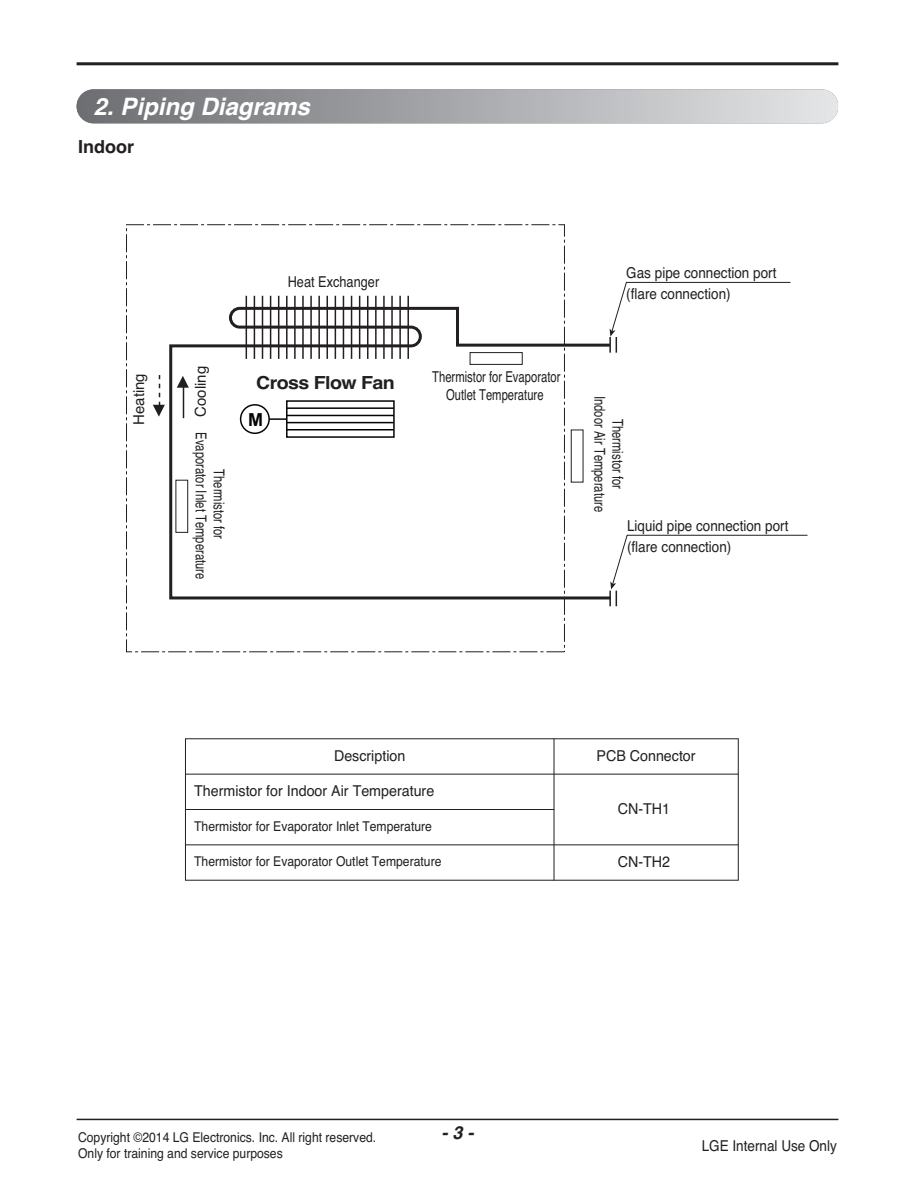
<style>
.page{position:relative;width:915px;height:1191px;background:#fff}
.page>*{position:absolute;margin:0;border:0;box-sizing:border-box;transform-origin:0 0}
.t1{font:italic 700 24px "Helvetica";color:#fff}
.t2{font:700 18px "Helvetica";letter-spacing:-.03em;color:#231f20;scale:1.09 1}
.t3{font:700 18px "Helvetica";letter-spacing:-.03em;color:#231f20}
.t4{font:italic 700 18px "Helvetica";color:#231f20}
.t5{font:700 18px "Arial";color:#050504}
.t6{font:15px/18px "Helvetica";color:#231f20;text-align:center;scale:.75 1}
.t7{font:15px/21px "Helvetica";color:#231f20;scale:.9 1}
.t8{font:15px "Helvetica";color:#231f20;scale:.95 1}
.t9{font:15px "Helvetica";color:#231f20}
.t10{font:15px "Helvetica";color:#231f20;scale:.85 1}
.t11{font:13.5px "Helvetica";color:#231f20;scale:.9 1}
</style>
<div class="page">
<hr style="left:77px;top:62px;width:761px;height:3px;background:#231f20">
<hr style="left:77px;top:1118px;width:761px;height:2px;background:#231f20">
<div style="left:77px;top:89px;width:761px;height:34px;background:linear-gradient(to right,#6b6d71,#e4e5e7);border-radius:17px"></div>
<svg style="left:169px;top:305px;width:440px;height:296px"></svg>
<hr style="left:245px;top:296px;width:2px;height:63px;background:#231f20">
<hr style="left:253px;top:296px;width:2px;height:63px;background:#231f20">
<hr style="left:262px;top:296px;width:1px;height:63px;background:#231f20">
<hr style="left:270px;top:296px;width:1px;height:63px;background:#231f20">
<hr style="left:278px;top:296px;width:1px;height:63px;background:#231f20">
<hr style="left:286px;top:296px;width:1px;height:63px;background:#231f20">
<hr style="left:294px;top:296px;width:1px;height:63px;background:#231f20">
<hr style="left:302px;top:296px;width:1px;height:63px;background:#231f20">
<hr style="left:310px;top:296px;width:2px;height:63px;background:#231f20">
<hr style="left:318px;top:296px;width:2px;height:63px;background:#231f20">
<hr style="left:326px;top:296px;width:2px;height:63px;background:#231f20">
<hr style="left:334px;top:296px;width:2px;height:63px;background:#231f20">
<hr style="left:342px;top:296px;width:2px;height:63px;background:#231f20">
<hr style="left:350px;top:296px;width:2px;height:63px;background:#231f20">
<hr style="left:359px;top:296px;width:1px;height:63px;background:#231f20">
<hr style="left:367px;top:296px;width:1px;height:63px;background:#231f20">
<hr style="left:375px;top:296px;width:1px;height:63px;background:#231f20">
<hr style="left:383px;top:296px;width:1px;height:63px;background:#231f20">
<hr style="left:391px;top:296px;width:1px;height:63px;background:#231f20">
<hr style="left:399px;top:296px;width:2px;height:63px;background:#231f20">
<hr style="left:407px;top:296px;width:2px;height:63px;background:#231f20">
<svg style="left:609px;top:282px;width:181px;height:71px"></svg>
<svg style="left:609px;top:534px;width:199px;height:72px"></svg>
<svg style="left:177px;top:376px;width:12px;height:12px"></svg>
<hr style="left:183px;top:387px;width:1px;height:31px;background:#231f20">
<svg style="left:153px;top:375px;width:12px;height:42px"></svg>
<div style="left:470px;top:352px;width:52px;height:12px;background:#fff"></div>
<div style="left:469px;top:352px;width:53px;height:13px;border:1px solid #231f20"></div>
<div style="left:176px;top:480px;width:12px;height:52px;background:#fff"></div>
<div style="left:175px;top:480px;width:13px;height:53px;border:1px solid #231f20"></div>
<div style="left:571px;top:430px;width:12px;height:52px;background:#fff"></div>
<div style="left:570px;top:429px;width:13px;height:53px;border:1px solid #231f20"></div>
<div style="left:240px;top:405px;width:29px;height:28px;background:#fff;border-radius:50%"></div>
<div style="left:240px;top:404px;width:30px;height:30px;border:2px solid #050504;border-radius:50%"></div>
<svg style="left:289px;top:403px;width:102px;height:32px"></svg>
<div style="left:286px;top:400px;width:108px;height:38px;border:2px solid #050504"></div>
<hr style="left:287px;top:407px;width:107px;height:2px;background:#050504">
<hr style="left:287px;top:415px;width:107px;height:1px;background:#050504">
<hr style="left:287px;top:422px;width:107px;height:1px;background:#050504">
<hr style="left:287px;top:429px;width:107px;height:1px;background:#050504">
<svg style="left:269px;top:418px;width:18px;height:2px"></svg>
<hr style="left:185px;top:738px;width:1px;height:142px;background:#231f20">
<hr style="left:553px;top:738px;width:1px;height:142px;background:#231f20">
<hr style="left:737px;top:738px;width:1px;height:142px;background:#231f20">
<hr style="left:185px;top:738px;width:553px;height:1px;background:#231f20">
<hr style="left:185px;top:774px;width:553px;height:1px;background:#231f20">
<hr style="left:185px;top:809px;width:369px;height:1px;background:#231f20">
<hr style="left:185px;top:844px;width:553px;height:1px;background:#231f20">
<hr style="left:185px;top:880px;width:553px;height:1px;background:#231f20">
<h1 class="t1" style="left:94px;top:98px;width:218px">2. Piping Diagrams</h1>
<h2 class="t3" style="left:78px;top:140px;width:57px">Indoor</h2>
<p class="t9" style="left:133px;top:425px;width:53px;rotate:-90deg">Heating</p>
<p class="t10" style="left:287px;top:276px;width:109px">Heat Exchanger</p>
<p class="t9" style="left:195px;top:417px;width:52px;rotate:-90deg">Cooling</p>
<p class="t6" style="left:226px;top:432px;width:197px;rotate:90deg">Thermistor for<br>Evaporator Inlet Temperature</p>
<h2 class="t2" style="left:256px;top:376px;width:129px">Cross Flow Fan</h2>
<h2 class="t5" style="left:248px;top:409px;width:16px">M</h2>
<p class="t6" style="left:432px;top:369px;width:172px">Thermistor for Evaporator<br>Outlet Temperature</p>
<p class="t7" style="left:626px;top:263px;width:168px">Gas pipe connection port (flare connection)</p>
<p class="t6" style="left:625px;top:396px;width:157px;rotate:90deg">Thermistor for<br>Indoor Air Temperature</p>
<p class="t7" style="left:626px;top:516px;width:181px">Liquid pipe connection port (flare connection)</p>
<p class="t8" style="left:334px;top:750px;width:76px">Description</p>
<p class="t8" style="left:596px;top:750px;width:106px">PCB Connector</p>
<p class="t8" style="left:194px;top:785px;width:254px">Thermistor for Indoor Air Temperature</p>
<p class="t8" style="left:617px;top:803px;width:56px">CN-TH1</p>
<p class="t11" style="left:194px;top:821px;width:265px">Thermistor for Evaporator Inlet Temperature</p>
<p class="t11" style="left:194px;top:856px;width:276px">Thermistor for Evaporator Outlet Temperature</p>
<p class="t8" style="left:617px;top:856px;width:56px">CN-TH2</p>
<p class="t11" style="left:78px;top:1132px;width:332px">Copyright ©2014 LG Electronics. Inc. All right reserved.</p>
<h2 class="t4" style="left:441px;top:1126px;width:33px">- 3 -</h2>
<p class="t11" style="left:78px;top:1148px;width:229px">Only for training and service purposes</p>
<p class="t7" style="left:701px;top:1136px;width:152px">LGE Internal Use Only</p>
</div>
